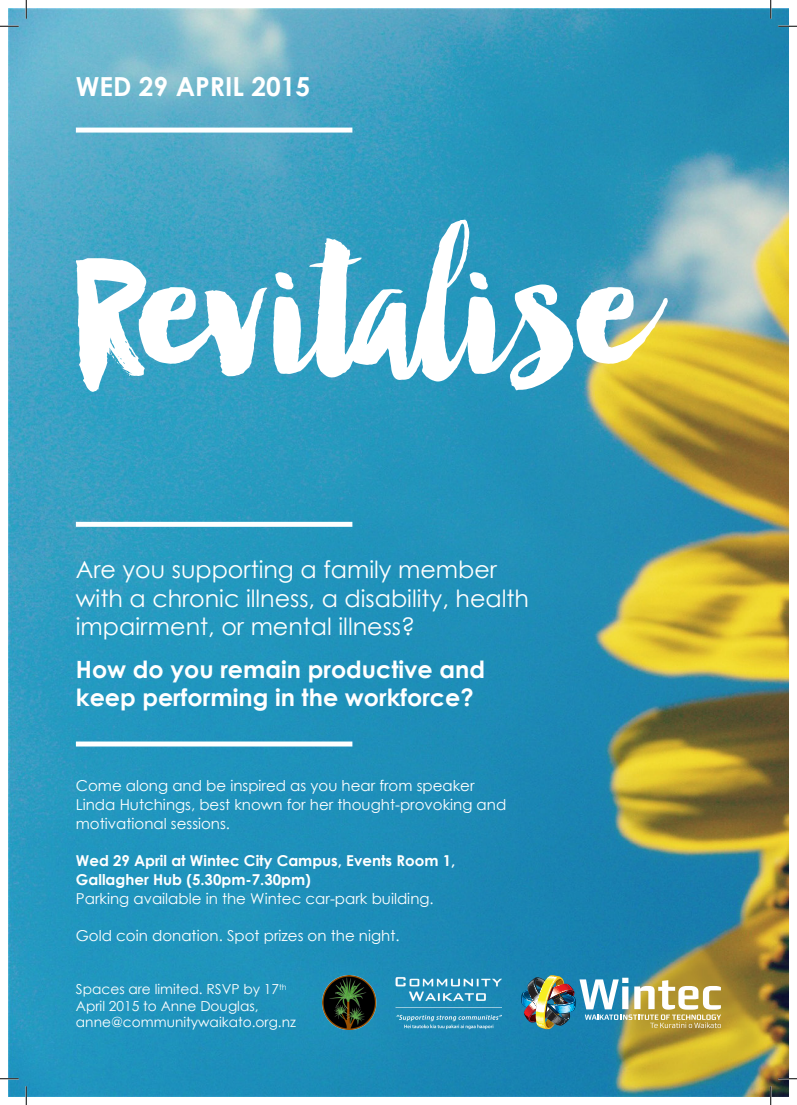
<style>
.page{position:relative;width:797px;height:1105px;background:#fff}
.page>*{position:absolute;margin:0;border:0;box-sizing:border-box;transform-origin:0 0}
.t1{font:206.25px "Manhattan Darling";letter-spacing:-.015em;color:#fff}
.t2{font:700 26.25px "Century Gothic";color:#fff}
.t3{font:23.75px/28.5px "Century Gothic";color:#fff}
.t4{font:700 23.75px/28.5px "Century Gothic";color:#fff}
.t5{font:15px/18.8px "Century Gothic";color:#fff}
.t6{font:700 15px/18.8px "Century Gothic";color:#fff}
.t7{font:13.75px/16.2px "Century Gothic";color:#fff}
</style>
<div class="page">
<img style="left:9px;top:9px;width:779px;height:1087px">
<img style="left:521px;top:975px;width:200px;height:54px">
<img style="left:322px;top:975px;width:179px;height:54px">
<div style="left:76px;top:741px;width:276px;height:5px;background:#fff"></div>
<div style="left:76px;top:522px;width:276px;height:5px;background:#fff"></div>
<div style="left:76px;top:128px;width:276px;height:5px;background:#fff"></div>
<svg style="left:0;top:25px;width:19px;height:2px"></svg>
<svg style="left:778px;top:25px;width:19px;height:2px"></svg>
<svg style="left:0;top:1078px;width:19px;height:1px"></svg>
<svg style="left:778px;top:1078px;width:19px;height:1px"></svg>
<svg style="left:25px;top:0;width:2px;height:19px"></svg>
<svg style="left:25px;top:1086px;width:2px;height:19px"></svg>
<svg style="left:770px;top:0;width:1px;height:19px"></svg>
<svg style="left:770px;top:1086px;width:1px;height:19px"></svg>
<h2 class="t2" style="left:76px;top:70px;width:236px">WED 29 APRIL 2015</h2>
<h1 class="t1" style="left:76px;top:238px;width:574px">Revitalise</h1>
<h3 class="t3" style="left:76px;top:555px;width:454px">Are you supporting a family member with a chronic illness, a disability, health impairment, or mental illness?</h3>
<h3 class="t4" style="left:76px;top:654px;width:410px">How do you remain productive and keep performing in the workforce?</h3>
<p class="t5" style="left:76px;top:776px;width:432px">Come along and be inspired as you hear from speaker<br>Linda Hutchings, best known for her thought-provoking and motivational sessions.</p>
<p class="t6" style="left:76px;top:851px;width:381px">Wed 29 April at Wintec City Campus, Events Room 1,<br>Gallagher Hub (5.30pm-7.30pm)</p>
<p class="t5" style="left:76px;top:889px;width:359px">Parking available in the Wintec car-park building.</p>
<p class="t5" style="left:76px;top:926px;width:325px">Gold coin donation. Spot prizes on the night.</p>
<p class="t7" style="left:76px;top:981px;width:222px">Spaces are limited. RSVP by 17<sup>th<br></sup>April 2015 to Anne Douglas, anne@communitywaikato.org.nz</p>
</div>
